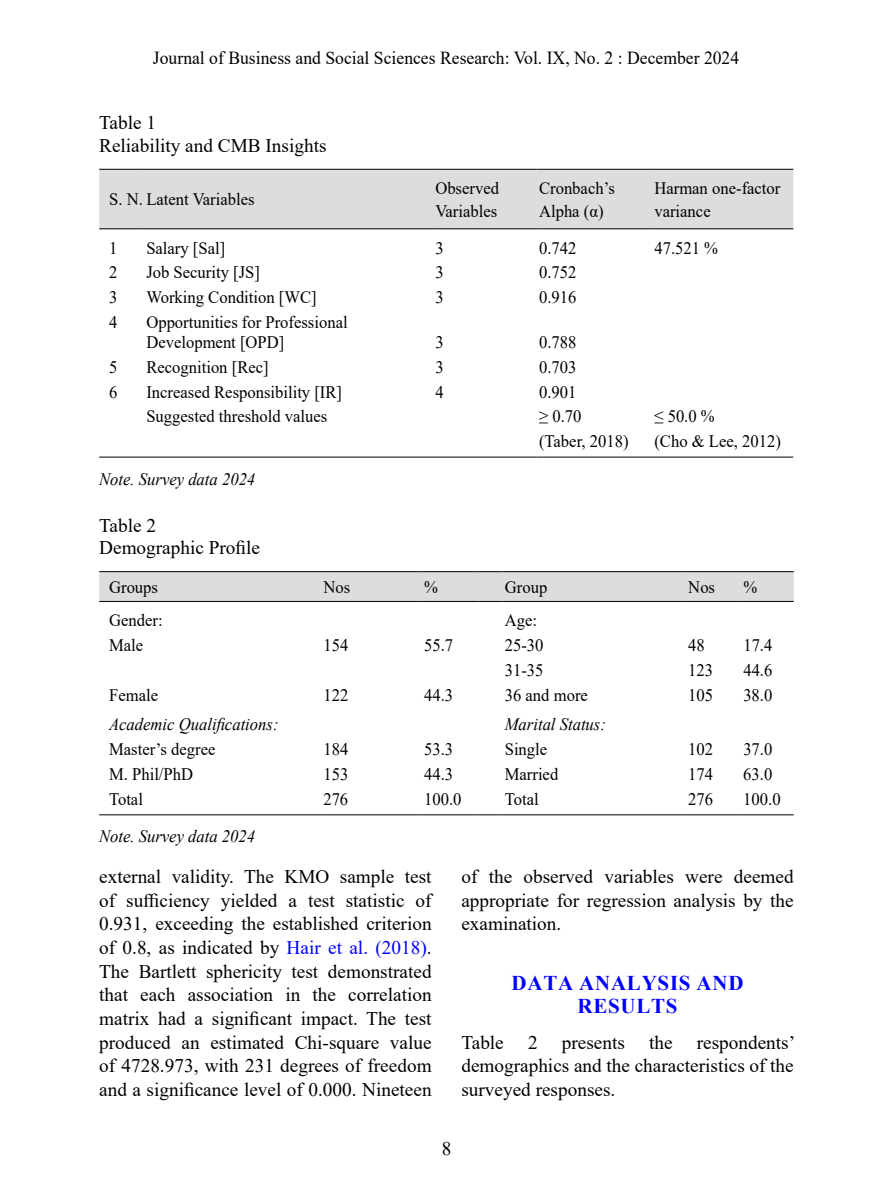
<style>
.page{position:relative;width:893px;height:1191px;background:#fff}
.page>*{position:absolute;margin:0;border:0;box-sizing:border-box;transform-origin:0 0}
.t1{font:700 21px/22.8px "Times New Roman";letter-spacing:.035em;color:#00f;text-align:center}
.t2{font:19.25px/23.6px "Times New Roman";color:#000;text-align:justify}
.t3{font:18.38px "Times New Roman";color:#000;scale:.96 1}
.t4{font:17.5px/22.8px "Times New Roman";color:#000;scale:.95 1}
.t5{font:italic 17.5px "Times New Roman";color:#000;scale:.95 1}
.s1{color:#00f}
</style>
<div class="page">
<div style="left:99px;top:170px;width:694px;height:58px;background:#dcddde"></div>
<hr style="left:99px;top:456px;width:45px;height:1px;background:#000">
<hr style="left:144px;top:456px;width:289px;height:1px;background:#000">
<hr style="left:433px;top:456px;width:104px;height:1px;background:#000">
<hr style="left:537px;top:456px;width:115px;height:1px;background:#000">
<hr style="left:652px;top:456px;width:141px;height:1px;background:#000">
<hr style="left:99px;top:169px;width:45px;height:1px;background:#000">
<hr style="left:144px;top:169px;width:289px;height:1px;background:#000">
<hr style="left:433px;top:169px;width:104px;height:1px;background:#000">
<hr style="left:537px;top:169px;width:115px;height:1px;background:#000">
<hr style="left:652px;top:169px;width:141px;height:1px;background:#000">
<hr style="left:99px;top:228px;width:45px;height:1px;background:#000">
<hr style="left:144px;top:228px;width:289px;height:1px;background:#000">
<hr style="left:433px;top:228px;width:104px;height:1px;background:#000">
<hr style="left:537px;top:228px;width:115px;height:1px;background:#000">
<hr style="left:652px;top:228px;width:141px;height:1px;background:#000">
<hr style="left:99px;top:814px;width:222px;height:1px;background:#000">
<hr style="left:321px;top:814px;width:101px;height:1px;background:#000">
<hr style="left:422px;top:814px;width:57px;height:1px;background:#000">
<svg style="left:479px;top:814px;width:23px;height:1px"></svg>
<hr style="left:502px;top:814px;width:184px;height:1px;background:#000">
<hr style="left:686px;top:814px;width:55px;height:1px;background:#000">
<hr style="left:741px;top:814px;width:53px;height:1px;background:#000">
<svg style="left:99px;top:571px;width:695px;height:31px;background:#d0d1d2"></svg>
<hr style="left:502px;top:601px;width:184px;height:1px;background:#000">
<hr style="left:686px;top:601px;width:55px;height:1px;background:#000">
<hr style="left:741px;top:601px;width:53px;height:1px;background:#000">
<p class="t3" style="left:153px;top:45px;width:612px">Journal of Business and Social Sciences Research: Vol. IX, No. 2 : December 2024</p>
<p class="t2" style="left:99px;top:111px;width:229px;line-height:22.8px">Table 1<br>Reliability and CMB Insights</p>
<p class="t4" style="left:109px;top:187px;width:155px">S. N. Latent Variables</p>
<p class="t4" style="left:435px;top:176px;width:69px">Observed<br>Variables</p>
<p class="t4" style="left:539px;top:176px;width:81px">Cronbach’s<br>Alpha (α)</p>
<p class="t4" style="left:654px;top:176px;width:134px">Harman one-factor variance</p>
<p class="t4" style="left:109px;top:236px;width:10px">1</p>
<p class="t4" style="left:146px;top:236px;width:85px">Salary [Sal]</p>
<p class="t4" style="left:435px;top:236px;width:10px">3</p>
<p class="t4" style="left:539px;top:236px;width:41px">0.742</p>
<p class="t4" style="left:654px;top:236px;width:69px">47.521 %</p>
<p class="t4" style="left:109px;top:261px;width:10px">2</p>
<p class="t4" style="left:146px;top:261px;width:121px">Job Security [JS]</p>
<p class="t4" style="left:435px;top:261px;width:10px">3</p>
<p class="t4" style="left:539px;top:261px;width:41px">0.752</p>
<p class="t4" style="left:109px;top:285px;width:10px">3</p>
<p class="t4" style="left:146px;top:285px;width:181px">Working Condition [WC]</p>
<p class="t4" style="left:435px;top:285px;width:10px">3</p>
<p class="t4" style="left:539px;top:285px;width:41px">0.916</p>
<p class="t4" style="left:109px;top:310px;width:10px">4</p>
<p class="t4" style="left:146px;top:312px;width:213px;line-height:19.8px">Opportunities for Professional<br>Development [OPD]</p>
<p class="t4" style="left:435px;top:330px;width:10px">3</p>
<p class="t4" style="left:539px;top:330px;width:41px">0.788</p>
<p class="t4" style="left:109px;top:355px;width:10px">5</p>
<p class="t4" style="left:146px;top:355px;width:130px">Recognition [Rec]</p>
<p class="t4" style="left:435px;top:355px;width:10px">3</p>
<p class="t4" style="left:539px;top:355px;width:41px">0.703</p>
<p class="t4" style="left:109px;top:380px;width:10px">6</p>
<p class="t4" style="left:146px;top:380px;width:208px">Increased Responsibility [IR]</p>
<p class="t4" style="left:435px;top:380px;width:10px">4</p>
<p class="t4" style="left:539px;top:380px;width:41px">0.901</p>
<p class="t4" style="left:146px;top:404px;width:192px">Suggested threshold values</p>
<p class="t4" style="left:539px;top:404px;width:46px">≥ 0.70</p>
<p class="t4" style="left:654px;top:404px;width:65px">≤ 50.0 %</p>
<p class="t4" style="left:539px;top:429px;width:96px">(Taber, 2018)</p>
<p class="t4" style="left:654px;top:429px;width:135px">(Cho &amp; Lee, 2012)</p>
<p class="t5" style="left:99px;top:467px;width:166px">Note. Survey data 2024</p>
<p class="t2" style="left:99px;top:513px;width:162px;line-height:22.8px">Table 2<br>Demographic Profile</p>
<p class="t4" style="left:109px;top:575px;width:53px">Groups</p>
<p class="t4" style="left:323px;top:575px;width:30px">Nos</p>
<p class="t4" style="left:424px;top:575px;width:16px">%</p>
<p class="t4" style="left:505px;top:575px;width:46px">Group</p>
<p class="t4" style="left:688px;top:575px;width:30px">Nos</p>
<p class="t4" style="left:743px;top:575px;width:16px">%</p>
<p class="t4" style="left:109px;top:608px;width:58px">Gender:</p>
<p class="t4" style="left:505px;top:608px;width:36px">Age:</p>
<p class="t4" style="left:109px;top:633px;width:37px">Male</p>
<p class="t4" style="left:323px;top:633px;width:28px">154</p>
<p class="t4" style="left:424px;top:633px;width:32px">55.7</p>
<p class="t4" style="left:505px;top:633px;width:42px">25-30</p>
<p class="t4" style="left:688px;top:633px;width:19px">48</p>
<p class="t4" style="left:743px;top:633px;width:32px">17.4</p>
<p class="t4" style="left:505px;top:658px;width:42px">31-35</p>
<p class="t4" style="left:688px;top:658px;width:28px">123</p>
<p class="t4" style="left:743px;top:658px;width:32px">44.6</p>
<p class="t4" style="left:109px;top:683px;width:53px">Female</p>
<p class="t4" style="left:323px;top:683px;width:28px">122</p>
<p class="t4" style="left:424px;top:683px;width:32px">44.3</p>
<p class="t4" style="left:505px;top:683px;width:89px">36 and more</p>
<p class="t4" style="left:688px;top:683px;width:28px">105</p>
<p class="t4" style="left:743px;top:683px;width:32px">38.0</p>
<p class="t5" style="left:109px;top:712px;width:180px">Academic Qualifications:</p>
<p class="t5" style="left:505px;top:712px;width:108px">Marital Status:</p>
<p class="t4" style="left:109px;top:737px;width:113px">Master’s degree</p>
<p class="t4" style="left:323px;top:737px;width:28px">184</p>
<p class="t4" style="left:424px;top:737px;width:32px">53.3</p>
<p class="t4" style="left:505px;top:737px;width:46px">Single</p>
<p class="t4" style="left:688px;top:737px;width:28px">102</p>
<p class="t4" style="left:743px;top:737px;width:32px">37.0</p>
<p class="t4" style="left:109px;top:762px;width:90px">M. Phil/PhD</p>
<p class="t4" style="left:323px;top:762px;width:28px">153</p>
<p class="t4" style="left:424px;top:762px;width:32px">44.3</p>
<p class="t4" style="left:505px;top:762px;width:58px">Married</p>
<p class="t4" style="left:688px;top:762px;width:28px">174</p>
<p class="t4" style="left:743px;top:762px;width:32px">63.0</p>
<p class="t4" style="left:109px;top:787px;width:37px">Total</p>
<p class="t4" style="left:323px;top:787px;width:28px">276</p>
<p class="t4" style="left:424px;top:787px;width:41px">100.0</p>
<p class="t4" style="left:505px;top:787px;width:37px">Total</p>
<p class="t4" style="left:688px;top:787px;width:28px">276</p>
<p class="t4" style="left:743px;top:787px;width:41px">100.0</p>
<p class="t5" style="left:99px;top:824px;width:166px">Note. Survey data 2024</p>
<p class="t2" style="left:99px;top:864px;width:334px">external validity. The KMO sample test of sufficiency yielded a test statistic of 0.931, exceeding the established criterion of 0.8, as indicated by <span class="s1">Hair et al. (2018)</span>.<br>The Bartlett sphericity test demonstrated that each association in the correlation matrix had a significant impact. The test produced an estimated Chi-square value of 4728.973, with 231 degrees of freedom and a significance level of 0.000. Nineteen</p>
<p class="t2" style="left:461px;top:864px;width:334px">of the observed variables were deemed appropriate for regression analysis by the examination.</p>
<p class="t1" style="left:512px;top:971px;width:233px">DATA ANALYSIS AND<br>RESULTS</p>
<p class="t2" style="left:461px;top:1029px;width:44px">Table</p>
<p class="t2" style="left:528px;top:1029px;width:11px">2</p>
<p class="t2" style="left:562px;top:1029px;width:65px">presents</p>
<p class="t2" style="left:649px;top:1029px;width:25px">the</p>
<p class="t2" style="left:461px;top:1029px;width:335px;text-indent:235px">respondents’ demographics and the characteristics of the surveyed responses.</p>
<p class="t2" style="left:442px;top:1136px;width:11px">8</p>
</div>
